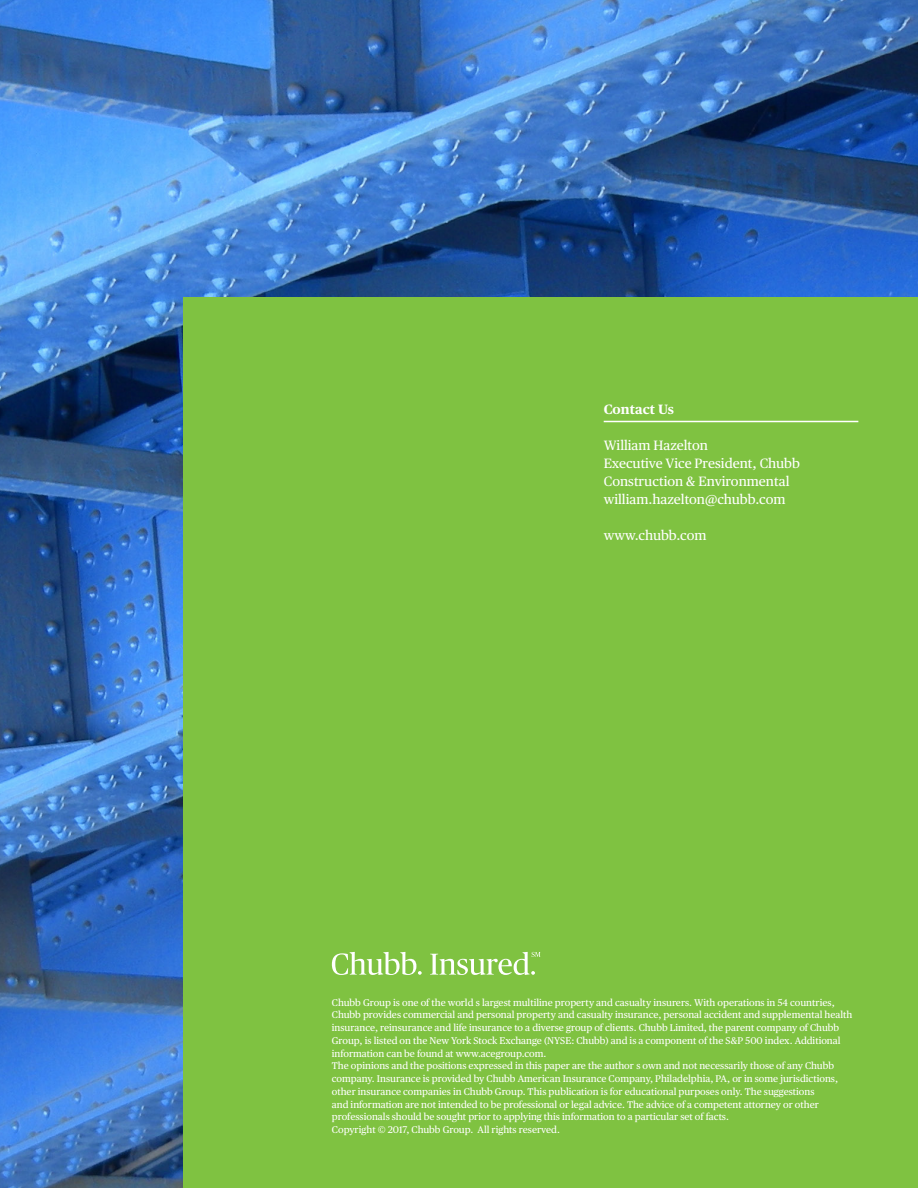
<style>
.page{position:relative;width:918px;height:1188px;background:#fff}
.page>*{position:absolute;margin:0;border:0;box-sizing:border-box;transform-origin:0 0}
.t1{font:13.5px/18px "Chubb Publico Text";color:#fff}
.t2{font:700 13.5px "Chubb Publico Text";color:#fff}
.t3{font:9.75px/12.8px "Chubb Publico Text";color:#fff}
</style>
<div class="page">
<img style="left:0;top:0;width:918px;height:1188px">
<div style="left:184px;top:297px;width:734px;height:891px;background:#7fc241"></div>
<hr style="left:604px;top:421px;width:254px;height:1px;background:#fff">
<svg style="left:332px;top:952px;width:90px;height:23px"></svg>
<svg style="left:430px;top:952px;width:111px;height:23px"></svg>
<h2 class="t2" style="left:604px;top:399px;width:72px">Contact Us</h2>
<p class="t1" style="left:604px;top:435px;width:198px">William Hazelton<br>Executive Vice President, Chubb<br>Construction &amp; Environmental william.hazelton@chubb.com</p>
<p class="t1" style="left:604px;top:525px;width:104px">www.chubb.com</p>
<p class="t3" style="left:332px;top:995px;width:522px">Chubb Group is one of the world s largest multiline property and casualty insurers. With operations in 54 countries, Chubb provides commercial and personal property and casualty insurance, personal accident and supplemental health insurance, reinsurance and life insurance to a diverse group of clients. Chubb Limited, the parent company of Chubb Group, is listed on the New York Stock Exchange (NYSE: Chubb) and is a component of the S&amp;P 500 index. Additional information can be found at www.acegroup.com.<br>The opinions and the positions expressed in this paper are the author s own and not necessarily those of any Chubb company. Insurance is provided by Chubb American Insurance Company, Philadelphia, PA, or in some jurisdictions, other insurance companies in Chubb Group. This publication is for educational purposes only. The suggestions<br>and information are not intended to be professional or legal advice. The advice of a competent attorney or other professionals should be sought prior to applying this information to a particular set of facts.<br>Copyright © 2017, Chubb Group. All rights reserved.</p>
</div>
